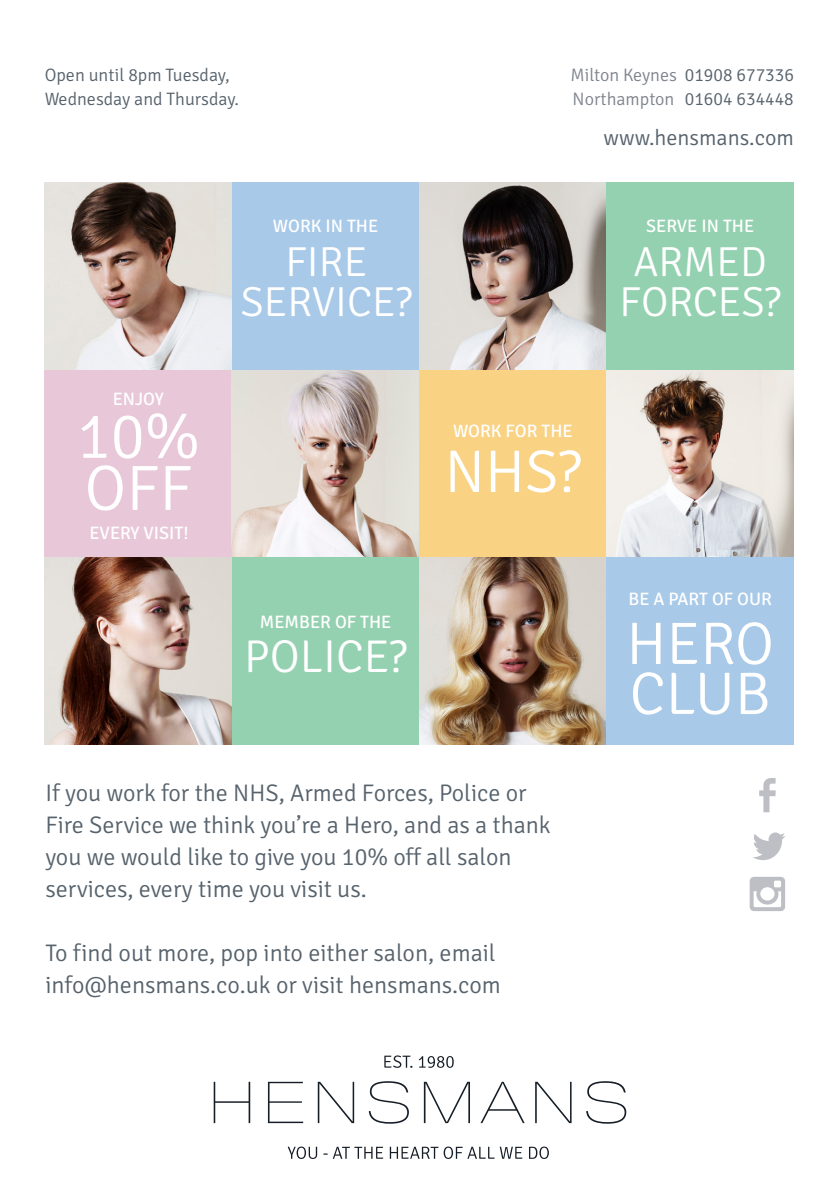
<style>
.page{position:relative;width:840px;height:1191px;background:#fff}
.page>*{position:absolute;margin:0;border:0;box-sizing:border-box;transform-origin:0 0}
.t1{font:300 64px/52px "Signika";color:#fff}
.t2{font:300 60px "Signika";color:#fff}
.t3{font:300 46px "Signika";color:#fff}
.t4{font:300 42px/40px "Signika";color:#fff;text-align:center}
.t5{font:300 24px/32px "Signika";color:#56626c}
.t6{font:300 22px "Signika";color:#56626c}
.t7{font:18px "Signika";color:#fff}
.t8{font:300 18px/24px "Signika";color:#7d838d}
.t9{font:300 18px/24px "Signika";color:#56626c}
.s1{color:#56626c}
</style>
<div class="page">
<svg style="left:213px;top:1081px;width:37px;height:42px"></svg>
<svg style="left:268px;top:1081px;width:35px;height:42px"></svg>
<svg style="left:317px;top:1081px;width:37px;height:42px"></svg>
<svg style="left:368px;top:1081px;width:40px;height:42px"></svg>
<svg style="left:423px;top:1081px;width:46px;height:42px"></svg>
<svg style="left:480px;top:1081px;width:44px;height:42px"></svg>
<svg style="left:535px;top:1081px;width:36px;height:42px"></svg>
<svg style="left:586px;top:1081px;width:40px;height:42px"></svg>
<svg style="left:287px;top:1146px;width:30px;height:13px"></svg>
<svg style="left:323px;top:1146px;width:60px;height:12px"></svg>
<svg style="left:389px;top:1146px;width:133px;height:13px"></svg>
<svg style="left:529px;top:1146px;width:19px;height:13px"></svg>
<svg style="left:384px;top:1055px;width:28px;height:12px"></svg>
<svg style="left:418px;top:1056px;width:35px;height:11px"></svg>
<img style="left:45px;top:183px;width:187px;height:187px">
<div style="left:232px;top:183px;width:187px;height:187px;background:#a8c9e8"></div>
<img style="left:419px;top:183px;width:187px;height:187px">
<div style="left:606px;top:183px;width:187px;height:187px;background:#94d1b0"></div>
<div style="left:45px;top:370px;width:187px;height:187px;background:#e8c8d8"></div>
<img style="left:232px;top:370px;width:187px;height:187px">
<div style="left:419px;top:370px;width:187px;height:187px;background:#f9d284"></div>
<img style="left:606px;top:370px;width:187px;height:187px">
<img style="left:45px;top:557px;width:187px;height:187px">
<div style="left:232px;top:557px;width:187px;height:187px;background:#94d1b0"></div>
<img style="left:419px;top:557px;width:187px;height:187px">
<div style="left:606px;top:557px;width:187px;height:187px;background:#a8c9e8"></div>
<svg style="left:753px;top:832px;width:32px;height:28px"></svg>
<svg style="left:749px;top:876px;width:35px;height:35px"></svg>
<svg style="left:759px;top:778px;width:16px;height:34px"></svg>
<p class="t9" style="left:45px;top:63px;width:196px">Open until 8pm Tuesday,<br>Wednesday and Thursday.</p>
<p class="t8" style="left:570px;top:63px;width:225px">Milton Keynes <span class="s1">01908 677336<br></span>Northampton <span class="s1">01604 634448</span></p>
<p class="t6" style="left:603px;top:126px;width:192px">www.hensmans.com</p>
<p class="t7" style="left:273px;top:216px;width:107px">WORK IN THE</p>
<p class="t7" style="left:646px;top:216px;width:109px">SERVE IN THE</p>
<p class="t7" style="left:113px;top:388px;width:53px">ENJOY</p>
<p class="t1" style="left:77px;top:411px;width:124px">10%<br>OFF</p>
<p class="t7" style="left:89px;top:523px;width:101px">EVERY VISIT!</p>
<p class="t4" style="left:240px;top:243px;width:173px">FIRE<br>SERVICE?</p>
<p class="t4" style="left:619px;top:243px;width:163px">ARMED<br>FORCES?</p>
<p class="t7" style="left:453px;top:421px;width:121px">WORK FOR THE</p>
<p class="t2" style="left:444px;top:439px;width:138px">NHS?</p>
<p class="t7" style="left:260px;top:612px;width:133px">MEMBER OF THE</p>
<p class="t3" style="left:244px;top:632px;width:164px">POLICE?</p>
<p class="t7" style="left:628px;top:588px;width:145px">BE A PART OF OUR</p>
<p class="t2" style="left:626px;top:611px;width:149px">HERO</p>
<p class="t2" style="left:629px;top:661px;width:143px">CLUB</p>
<p class="t5" style="left:45px;top:777px;width:506px">If you work for the NHS, Armed Forces, Police or Fire Service we think you’re a Hero, and as a thank you we would like to give you 10% off all salon services, every time you visit us.</p>
<p class="t5" style="left:45px;top:937px;width:457px">To find out more, pop into either salon, email info@hensmans.co.uk or visit hensmans.com</p>
</div>
